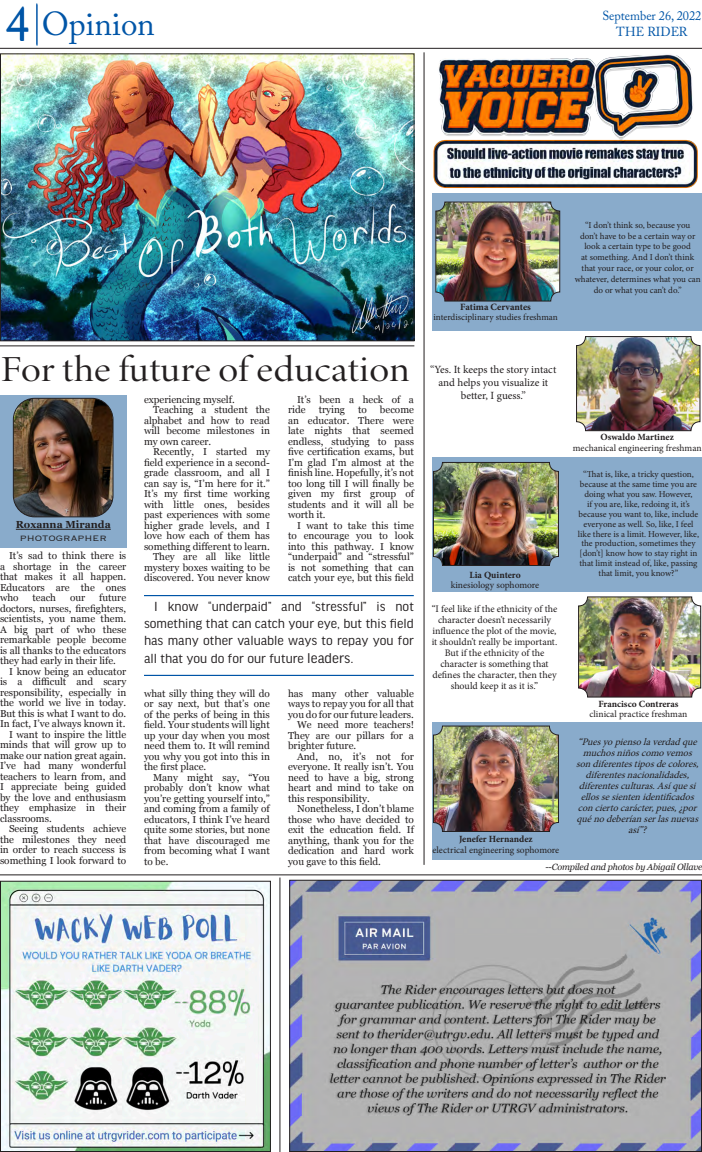
<style>
.page{position:relative;width:702px;height:1152px;background:#fff}
.page>*{position:absolute;margin:0;border:0;box-sizing:border-box;transform-origin:0 0}
.t1{font:49.3px "Adobe Caslon Pro";color:#0055a7;scale:.95 1}
.t2{font:36.7px "Minion Variable Concept";color:#231f20;scale:1.14 1}
.t3{font:33px "Adobe Caslon Pro";color:#0055a7}
.t4{font:14px/17.2px "Good Headline Pro";color:#231f20;text-align:justify}
.t5{font:13px "Adobe Caslon Pro";color:#0055a7;scale:.95 1}
.t6{font:11px/13.2px "Minion Pro";color:#231f20;text-align:center}
.Normal__Web{font:300 10.3px "Copperplate";color:#231f20}
.Normal__Web-2{font:700 10.2px "Georgia";color:#231f20}
.t7{font:10px/10.5px "Georgia";color:#231f20;text-align:justify}
.t8{font:italic 10px/11px "Minion Pro";color:#231f20;text-align:center}
.t9{font:10px/11px "Minion Pro";color:#231f20;text-align:center}
.t10{font:700 9.6px "Minion Pro";letter-spacing:-.005em;color:#231f20}
.t11{font:9.5px "Minion Pro";color:#231f20}
.t12{font:700 9.5px "Minion Pro";color:#231f20}
.t13{font:9.1px "Minion Pro";color:#231f20}
.t14{font:9px/9.9px "Minion Pro";color:#231f20;text-align:center}
.t15{font:italic 9px "Georgia";letter-spacing:-.02em;color:#231f20}
.s1{font-size:15px}
</style>
<div class="page">
<hr style="left:37px;top:4px;width:1px;height:42px;background:#0055a7">
<hr style="left:36px;top:3px;width:1px;height:42px;background:#0055a7">
<hr style="left:0;top:48px;width:702px;height:1px;background:#231f20">
<div style="left:432px;top:193px;width:270px;height:138px;background:#89abcb"></div>
<div style="left:432px;top:458px;width:270px;height:134px;background:#89abcb"></div>
<div style="left:432px;top:722px;width:270px;height:138px;background:#89abcb"></div>
<hr style="left:0;top:875px;width:702px;height:1px;background:#231f20">
<hr style="left:0;top:346px;width:414px;height:1px;background:#231f20">
<img style="left:291px;top:882px;width:409px;height:268px">
<div style="left:289px;top:880px;width:413px;height:272px;border:1px solid #231f20"></div>
<img style="left:2px;top:55px;width:411px;height:284px">
<div style="left:0;top:53px;width:415px;height:288px;border:1px solid #231f20"></div>
<hr style="left:424px;top:52px;width:1px;height:813px;background:#231f20">
<img style="left:435px;top:728px;width:122px;height:102px">
<div style="left:433px;top:726px;width:126px;height:106px;border:1px solid #231f20;border-radius:9px"></div>
<img style="left:435px;top:464px;width:122px;height:100px">
<div style="left:433px;top:462px;width:126px;height:104px;border:1px solid #231f20;border-radius:9px"></div>
<img style="left:433px;top:47px;width:269px;height:141px">
<hr style="left:280px;top:878px;width:1px;height:274px;background:#231f20">
<img style="left:437px;top:204px;width:121px;height:96px">
<div style="left:435px;top:202px;width:125px;height:100px;border:1px solid #231f20;border-radius:9px"></div>
<img style="left:578px;top:338px;width:120px;height:91px">
<div style="left:576px;top:336px;width:124px;height:95px;border:1px solid #231f20;border-radius:9px"></div>
<div style="left:0;top:395px;width:126px;height:153px;background:#89abcb"></div>
<img style="left:13px;top:398px;width:99px;height:119px">
<div style="left:13px;top:398px;width:101px;height:119px;border:1px solid #231f20;border-radius:21px"></div>
<hr style="left:16px;top:529px;width:95px;height:1px;background:#231f20">
<img style="left:580px;top:598px;width:119px;height:98px">
<div style="left:578px;top:596px;width:123px;height:102px;border:1px solid #231f20;border-radius:9px"></div>
<img style="left:2px;top:883px;width:267px;height:267px">
<div style="left:0;top:881px;width:271px;height:271px;border:1px solid #231f20"></div>
<hr style="left:144px;top:675px;width:270px;height:1px;background:#0055a7">
<hr style="left:144px;top:595px;width:270px;height:1px;background:#0055a7">
<p class="t1" style="left:6px;top:-4px;width:26px">4</p>
<p class="t5" style="left:602px;top:8px;width:106px">September 26, 2022</p>
<p class="t3" style="left:42px;top:5px;width:115px">Opinion</p>
<p class="t5" style="left:616px;top:24px;width:77px">THE RIDER</p>
<p class="t2" style="left:1px;top:343px;width:361px">For the future of education</p>
<p class="Normal__Web-2" style="left:16px;top:517px;width:96px">Roxanna Miranda</p>
<p class="Normal__Web" style="left:20px;top:531px;width:89px">PHOTOGRAPHER</p>
<p class="t7" style="left:0;top:550px;width:128px;text-indent:9px">It’s sad to think there is a shortage in the career that makes it all happen.<br>Educators are the ones who</p>
<p class="t7" style="left:0;top:592px;width:128px;text-indent:99px">future doctors, nurses, firefighters, scientists, you name them.<br>A big part of who these remarkable people become is all thanks to the educators they had early in their life.</p>
<p class="t7" style="left:0;top:666px;width:128px;text-indent:9px">I know being an educator is a difficult and scary responsibility, especially in the world we live in today.<br>But this is what I want to do.<br>In fact, I’ve always known it.</p>
<p class="t7" style="left:0;top:729px;width:128px;text-indent:9px">I want to inspire the little minds that will grow up to make our nation great again.<br>I’ve had many wonderful teachers to learn from, and I appreciate being guided by the love and enthusiasm they emphasize in their classrooms.</p>
<p class="t7" style="left:0;top:823px;width:128px;text-indent:9px">Seeing students achieve the milestones they need in order to reach success is something I look forward to</p>
<p class="t7" style="left:32px;top:592px;width:25px">teach</p>
<p class="t7" style="left:70px;top:592px;width:17px">our</p>
<p class="t7" style="left:144px;top:393px;width:92px">experiencing myself.</p>
<p class="t7" style="left:144px;top:404px;width:127px;text-indent:9px">Teaching a student the alphabet and how to read will become milestones in my own career.</p>
<p class="t7" style="left:144px;top:446px;width:127px;text-indent:9px">Recently, I started my field experience in a second&shy;grade classroom, and all I can say is, “I’m here for it.” It’s my first time working with little ones, besides past experiences with some higher grade levels, and I love how each of them has something different to learn.</p>
<p class="t7" style="left:144px;top:551px;width:127px;text-indent:9px">They are all like little mystery boxes waiting to be discovered. You never know</p>
<p class="t7" style="left:288px;top:393px;width:127px;text-indent:9px">It’s been a heck of a ride</p>
<p class="t7" style="left:288px;top:404px;width:127px;text-indent:92px">become an educator. There were late nights that seemed endless, studying to pass five certification exams, but I’m glad I’m almost at the finish line. Hopefully, it’s not too long till I will finally be given my first group of students and it will all be worth it.</p>
<p class="t7" style="left:288px;top:519px;width:127px;text-indent:9px">I want to take this time to encourage you to look into this pathway. I know “underpaid” and “stressful” is not something that can catch your eye, but this field</p>
<p class="t7" style="left:319px;top:404px;width:28px">trying</p>
<p class="t7" style="left:358px;top:404px;width:10px">to</p>
<p class="t4" style="left:144px;top:598px;width:272px;text-indent:10px">I know “underpaid” and “stressful” is not something that can catch your eye, but this field has many other valuable ways to repay you for all that you do for our future <span class="s1">leaders.</span></p>
<p class="t7" style="left:144px;top:687px;width:127px">what silly thing they will do or say next, but that’s one of the perks of being in this field. Your students will light up your day when you most need them to. It will remind you why you got into this in the first place.</p>
<p class="t7" style="left:144px;top:771px;width:127px;text-indent:9px">Many might say, “You probably don’t know what you’re getting yourself into,” and coming from a family of educators, I think I’ve heard quite some stories, but none that have discouraged me from becoming what I want to be.</p>
<p class="t7" style="left:288px;top:687px;width:127px">has many other valuable ways to repay you for all that you do for our future leaders.</p>
<p class="t7" style="left:288px;top:719px;width:127px;text-indent:9px">We need more teachers!<br>They are our pillars for a brighter future.</p>
<p class="t7" style="left:288px;top:750px;width:127px;text-indent:9px">And, no, it’s not for everyone. It really isn’t. You need to have a big, strong heart and mind to take on this responsibility.</p>
<p class="t7" style="left:288px;top:803px;width:127px;text-indent:9px">Nonetheless, I don’t blame those who have decided to exit the education field. If anything, thank you for the dedication and hard work you gave to this field.</p>
<p class="t10" style="left:460px;top:300px;width:72px">Fatima Cervantes</p>
<p class="t13" style="left:433px;top:311px;width:126px">interdisciplinary studies freshman</p>
<p class="t14" style="left:575px;top:220px;width:128px;line-height:10.8px">“I don’t think so, because you<br>don’t have to be a certain way or look a certain type to be good<br>at something. And I don’t think that your race, or your color, or whatever, determines what you can do or what you can’t do.”</p>
<p class="t6" style="left:430px;top:363px;width:128px">“Yes. It keeps the story intact and helps you visualize it better, I guess.”</p>
<p class="t12" style="left:469px;top:568px;width:53px">Lia Quintero</p>
<p class="t11" style="left:451px;top:579px;width:90px">kinesiology sophomore</p>
<p class="t9" style="left:432px;top:603px;width:127px">“I feel like if the ethnicity of the character doesn’t necessarily influence the plot of the movie, it shouldn’t really be important.<br>But if the ethnicity of the character is something that defines the character, then they should keep it as it is.”</p>
<p class="t12" style="left:459px;top:833px;width:75px">Jenefer Hernandez</p>
<p class="t11" style="left:433px;top:844px;width:128px">electrical engineering sophomore</p>
<p class="t12" style="left:601px;top:430px;width:75px">Oswaldo Martinez</p>
<p class="t11" style="left:573px;top:441px;width:130px">mechanical engineering freshman</p>
<p class="t14" style="left:578px;top:469px;width:123px">“That is, like, a tricky question, because at the same time you are doing what you saw. However,<br>if you are, like, redoing it, it’s because you want to, like, include everyone as well. So, like, I feel like there is a limit. However, like, the production, sometimes they [don’t] know how to stay right in that limit instead of, like, passing that limit, you know?”</p>
<p class="t12" style="left:598px;top:697px;width:82px">Francisco Contreras</p>
<p class="t11" style="left:590px;top:708px;width:99px">clinical practice freshman</p>
<p class="t8" style="left:576px;top:736px;width:127px">“Puesyopiensolaverdadque muchosniñoscomovemos sondiferentestiposdecolores, diferentesnacionalidades, diferentesculturas.Asíquesi ellossesientenidentificados conciertocarácter,pues,¿por quénodeberíanserlasnuevas así”?</p>
<p class="t15" style="left:545px;top:861px;width:158px">--Compiled and photos by Abigail Ollave</p>
</div>
